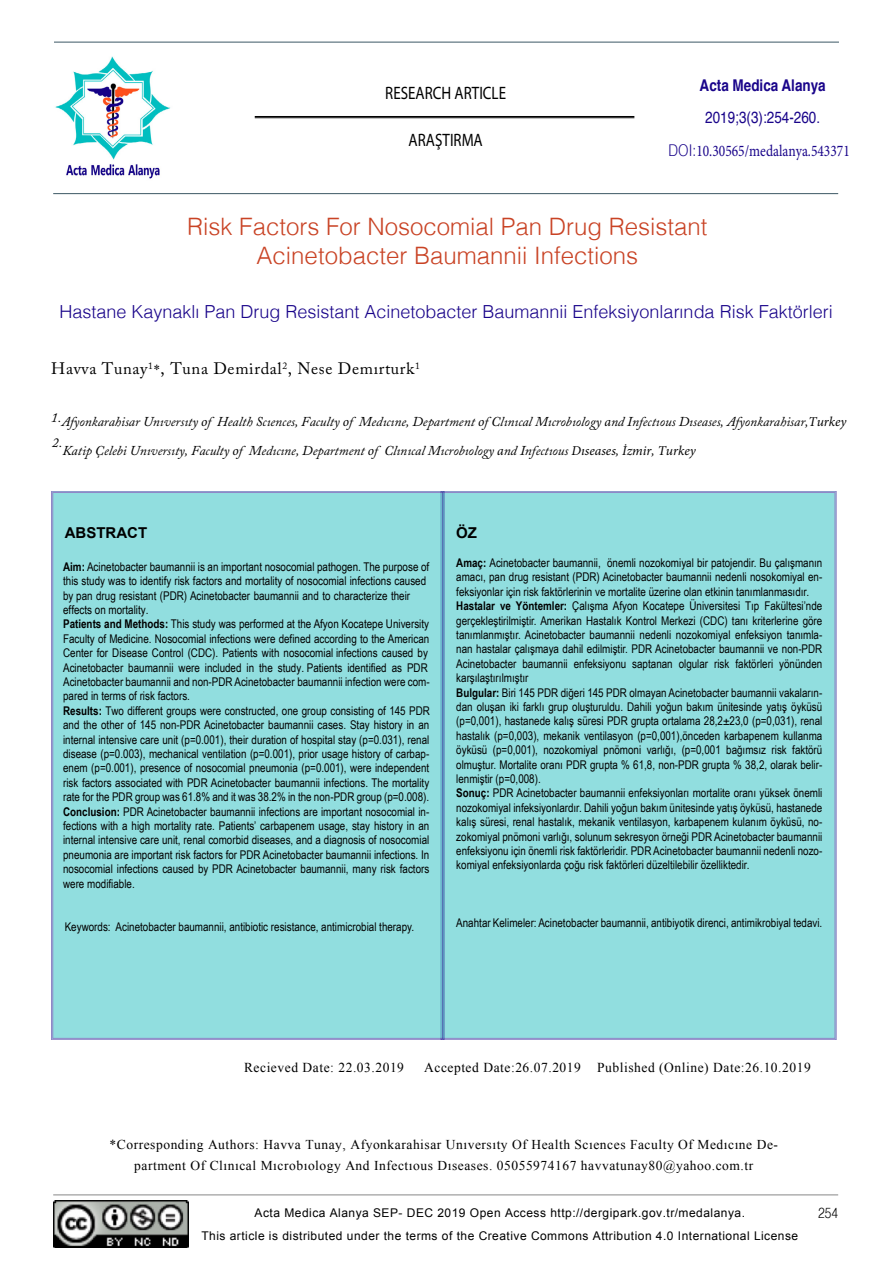
<style>
.page{position:relative;width:893px;height:1263px;background:#fff}
.page>*{position:absolute;margin:0;border:0;box-sizing:border-box;transform-origin:0 0}
.t1{font:300 24px "Helvetica";color:#c94325}
.t2{font:300 18px "Helvetica";color:#19048a}
.t3{font:18px "Myriad Pro";color:#000;scale:.83 1}
.Ana_Metin_Al__ActaMe{font:16.5px "Adobe Caslon Pro";letter-spacing:.04em;color:#000}
.t4{font:16.2px "Minion Pro";color:#19048a;scale:.83 1}
.t5{font:16.2px "Helvetica";color:#19048a;scale:.83 1}
.t6{font:700 16.2px "Helvetica";color:#19048a;scale:.83 1}
.t7{font:700 15px "Arial";color:#000}
.t8{font:300 14.4px "Helv";color:#000;scale:.83 1}
.Ana_Metin_Al__ActaMe-2{font:13.65px "Times New Roman";letter-spacing:.04em;color:#000}
.Kurumlar{font:italic 13.5px "Adobe Caslon Pro";color:#000}
.Ana_Metin_Al__ActaMe-3{font:13.5px/21px "Times New Roman";letter-spacing:.04em;color:#000;text-align:center}
.Özet_Metin_Al__ActaM{font:12px/14.4px "Arial Narrow";color:#000;text-align:justify}
.Ana_Metin_Al__ActaMe-4{font:12px "Arial";letter-spacing:.04em;color:#000}
.s1{font-family:"Helv";font-weight:300}
.s2{font-family:"Times New Roman";font-size:13.5px}
.s3{font-family:"Minion Pro"}
.s4{font-weight:700}
</style>
<div class="page">
<hr style="left:54px;top:42px;width:785px;height:1px;background:#3c5764">
<hr style="left:53px;top:193px;width:785px;height:1px;background:#3c5764">
<hr style="left:53px;top:1194px;width:785px;height:1px;background:#000">
<img style="left:55px;top:56px;width:116px;height:123px">
<hr style="left:255px;top:116px;width:379px;height:1px;background:#000">
<hr style="left:255px;top:117px;width:379px;height:1px;background:#000">
<div style="left:444px;top:491px;width:392px;height:549px;background:#91dedf"></div>
<div style="left:51px;top:491px;width:393px;height:549px;background:#91dedf"></div>
<img style="left:53px;top:1200px;width:135px;height:48px">
<p class="t3" style="left:385px;top:82px;width:147px">RESEARCH ARTICLE</p>
<p class="t3" style="left:409px;top:129px;width:91px">ARAŞTIRMA</p>
<h3 class="t6" style="left:700px;top:72px;width:153px">Acta Medica Alanya</h3>
<h3 class="t5" style="left:705px;top:105px;width:140px">2019;3(3):254-260.</h3>
<h3 class="t4" style="left:669px;top:140px;width:220px"><span class="s1">DOI:</span>10.30565/medalanya.543371</h3>
<p class="t1" style="left:187px;top:206px;width:522px">Risk Factors For Nosocomial Pan Drug Resistant</p>
<p class="t1" style="left:257px;top:235px;width:383px">Acinetobacter Baumannii Infections</p>
<p class="t2" style="left:59px;top:296px;width:775px">Hastane Kaynaklı Pan Drug Resistant Acinetobacter Baumannii Enfeksiyonlarında Risk Faktörleri</p>
<p class="Ana_Metin_Al__ActaMe" style="left:51px;top:359px;width:370px">Havva Tunay<sup>1</sup><span class="s2">*</span>, Tuna Demirdal<sup>2</sup>, Nese Demırturk<sup>1</sup></p>
<p class="Kurumlar" style="left:51px;top:413px;width:797px">1.Afyonkarahisar Unıversıty <span class="s3">o</span>f Health Scıences<span class="s3">,</span> Faculty <span class="s3">o</span>f Medıcıne<span class="s3">,</span> Department <span class="s3">o</span>f Clınıcal Mıcrobıology <span class="s3">a</span>nd Infectıous Dıseases, Afyonkarahisar,<span class="s3">Turkey</span></p>
<p class="Kurumlar" style="left:52px;top:434px;width:12px">2.</p>
<p class="Kurumlar" style="left:62px;top:442px;width:635px">Katip Çelebi Unıversıty<span class="s3">,</span> Faculty <span class="s3">o</span>f Medıcıne<span class="s3">,</span> Department <span class="s3">o</span>f Clınıcal Mıcrobıology <span class="s3">a</span>nd Infectıous <span class="s3">Dıseases, İzmir, Turkey</span></p>
<p class="t7" style="left:65px;top:523px;width:84px">ABSTRACT</p>
<p class="Özet_Metin_Al__ActaM" style="left:63px;top:559px;width:368px;text-align:left"><span class="s4">Aim:</span> Acinetobacter baumannii is an important nosocomial pathogen. The purpose of this study was to identify risk factors and mortality of nosocomial infections caused by pan drug resistant (PDR) Acinetobacter baumannii and to characterize their effects on mortality.<br><span class="s4">Patients and Methods:</span> This study was performed at the Afyon Kocatepe University Faculty of Medicine. Nosocomial infections were defined according to the American Center for Disease Control (CDC). Patients with nosocomial infections caused by Acinetobacter baumannii were included in the study. Patients identified as PDR Acinetobacter baumannii and non-PDR Acinetobacter baumannii infection were com&shy;pared in terms of risk factors.<br><span class="s4">Results:</span> Two different groups were constructed, one group consisting of 145 PDR and the other of 145 non-PDR Acinetobacter baumannii cases. Stay history in an internal intensive care unit (p=0.001), their duration of hospital stay (p=0.031), renal disease (p=0.003), mechanical ventilation (p=0.001), prior usage history of carbap&shy;enem (p=0.001), presence of nosocomial pneumonia (p=0.001), were independent risk factors associated with PDR Acinetobacter baumannii infections. The mortality rate for the PDR group was 61.8% and it was 38.2% in the non-PDR group (p=0.008).<br><span class="s4">Conclusion:</span> PDR Acinetobacter baumannii infections are important nosocomial in&shy;fections with a high mortality rate. Patients’ carbapenem usage, stay history in an internal intensive care unit, renal comorbid diseases, and a diagnosis of nosocomial pneumonia are important risk factors for PDR Acinetobacter baumannii infections. In nosocomial infections caused by PDR Acinetobacter baumannii, many risk factors were modifiable.</p>
<p class="Özet_Metin_Al__ActaM" style="left:65px;top:919px;width:351px">Keywords: Acinetobacter baumannii, antibiotic resistance, antimicrobial therapy.</p>
<p class="t7" style="left:456px;top:523px;width:22px">ÖZ</p>
<p class="Özet_Metin_Al__ActaM" style="left:456px;top:555px;width:368px"><span class="s4">Amaç:</span> Acinetobacter baumannii, önemli nozokomiyal bir patojendir. Bu çalışmanın amacı, pan drug resistant (PDR) Acinetobacter baumannii nedenli nosokomiyal en&shy;feksiyonlar için risk faktörlerinin ve mortalite üzerine olan etkinin tanımlanmasıdır.</p>
<p class="Özet_Metin_Al__ActaM" style="left:456px;top:598px;width:368px"><span class="s4">Hastalar ve Yöntemler:</span> Çalışma Afyon Kocatepe Üniversitesi Tıp Fakültesi’nde gerçekleştirilmiştir. Amerikan Hastalık Kontrol Merkezi (CDC) tanı kriterlerine göre tanımlanmıştır. Acinetobacter baumannii nedenli nozokomiyal enfeksiyon tanımla&shy;nan hastalar çalışmaya dahil edilmiştir. PDR Acinetobacter baumannii ve non-PDR Acinetobacter baumannii enfeksiyonu saptanan olgular risk faktörleri yönünden karşılaştırılmıştır</p>
<p class="Özet_Metin_Al__ActaM" style="left:456px;top:685px;width:368px"><span class="s4">Bulgular:</span> Biri 145 PDR diğeri 145 PDR olmayan Acinetobacter baumannii vakaların&shy;dan oluşan iki farklı grup oluşturuldu. Dahili yoğun bakım ünitesinde yatış öyküsü (p=0,001), hastanede kalış süresi PDR grupta ortalama 28,2±23,0 (p=0,031), renal hastalık (p=0,003), mekanik ventilasyon (p=0,001),önceden karbapenem kullanma öyküsü (p=0,001), nozokomiyal pnömoni varlığı, (p=0,001 bağımsız risk faktörü olmuştur. Mortalite oranı PDR grupta % 61,8, non-PDR grupta % 38,2, olarak belir&shy;lenmiştir (p=0,008).</p>
<p class="Özet_Metin_Al__ActaM" style="left:456px;top:785px;width:368px"><span class="s4">Sonuç:</span> PDR Acinetobacter baumannii enfeksiyonları mortalite oranı yüksek önemli nozokomiyal infeksiyonlardır. Dahili yoğun bakım ünitesinde yatış öyküsü, hastanede kalış süresi, renal hastalık, mekanik ventilasyon, karbapenem kulanım öyküsü, no&shy;zokomiyal pnömoni varlığı, solunum sekresyon örneği PDR Acinetobacter baumannii enfeksiyonu için önemli risk faktörleridir. PDR Acinetobacter baumannii nedenli nozo&shy;komiyal enfeksiyonlarda çoğu risk faktörleri düzeltilebilir özelliktedir.</p>
<p class="Özet_Metin_Al__ActaM" style="left:456px;top:915px;width:368px">Anahtar Kelimeler: Acinetobacter baumannii, antibiyotik direnci, antimikrobiyal tedavi.</p>
<p class="Ana_Metin_Al__ActaMe-2" style="left:244px;top:1058px;width:161px">Recieved Date: 22.03.2019</p>
<p class="Ana_Metin_Al__ActaMe-2" style="left:424px;top:1058px;width:388px">Accepted Date:26.07.2019 Published (Online) Date:26.10.2019</p>
<p class="Ana_Metin_Al__ActaMe-3" style="left:110px;top:1133px;width:670px">*Corresponding Authors: Havva Tunay, Afyonkarahisar Unıversıty Of Health Scıences Faculty Of Medıcıne De&shy;partment Of Clınıcal Mıcrobıology And Infectıous Dıseases. 05055974167 havvatunay80@yahoo.com.tr</p>
<p class="Ana_Metin_Al__ActaMe-4" style="left:255px;top:1205px;width:492px">Acta Medica Alanya SEP- DEC 2019 Open Access http://dergipark.gov.tr/medalanya.</p>
<p class="Ana_Metin_Al__ActaMe-4" style="left:201px;top:1228px;width:598px">This article is distributed under the terms of the Creative Commons Attribution 4.0 International License</p>
<p class="t8" style="left:818px;top:1204px;width:26px">254</p>
</div>
